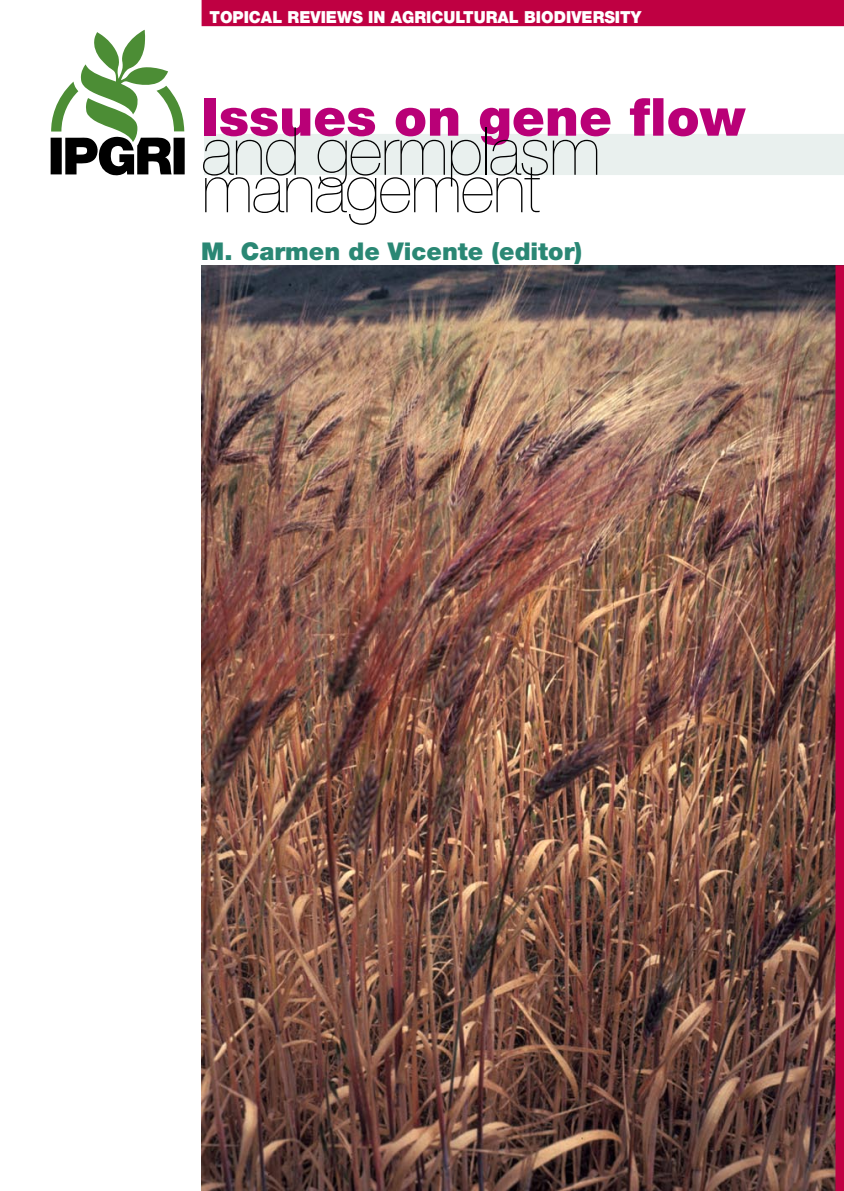
<style>
.page{position:relative;width:844px;height:1191px;background:#fff}
.page>*{position:absolute;margin:0;border:0;box-sizing:border-box;transform-origin:0 0}
.t1{font:200 66.5px "Helvetica Neue LT Std";letter-spacing:-.02em;color:#000}
.t2{font:900 52.5px "Helvetica Neue LT Std";color:#b90077}
.t3{font:900 24.5px "Helvetica Neue LT Std";color:#2a8774}
.t4{font:900 16.62px "Helvetica Neue";color:#fff;scale:.95 1}
</style>
<div class="page">
<svg style="left:51px;top:30px;width:133px;height:145px"></svg>
<div style="left:173px;top:138px;width:12px;height:36px;background:#000"></div>
<div style="left:201px;top:0;width:642px;height:26px;background:#bf0042"></div>
<div style="left:204px;top:134px;width:639px;height:41px;background:#e9f0ee"></div>
<img style="left:202px;top:265px;width:633px;height:926px">
<svg style="left:835px;top:265px;width:8px;height:926px;background:#ba0542"></svg>
<p class="t4" style="left:209px;top:7px;width:456px">TOPICAL REVIEWS IN AGRICULTURAL BIODIVERSITY</p>
<h2 class="t2" style="left:201px;top:86px;width:545px">Issues on gene flow</h2>
<h1 class="t1" style="left:201px;top:113px;width:401px">and germplasm</h1>
<h1 class="t1" style="left:201px;top:150px;width:341px">management</h1>
<h3 class="t3" style="left:201px;top:237px;width:382px">M. Carmen de Vicente (editor)</h3>
</div>
